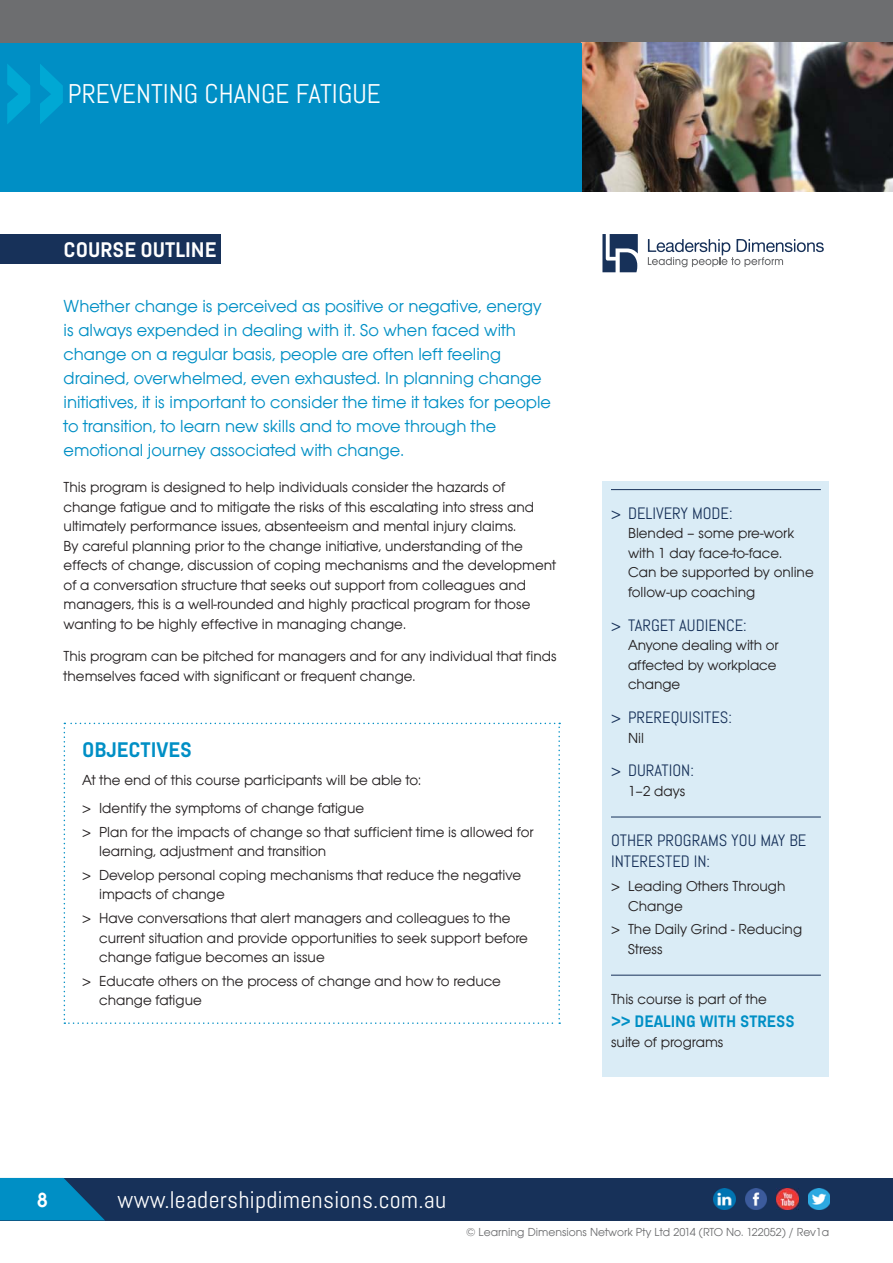
<style>
.page{position:relative;width:893px;height:1263px;background:#fff}
.page>*{position:absolute;margin:0;border:0;box-sizing:border-box;transform-origin:0 0}
.t1{font:27px "Abel Pro";color:#fff}
.t2{font:24px "Abel Pro";letter-spacing:.01em;color:#fff}
.t3{font:700 21px "Abel Pro";color:#fff}
.t4{font:700 21px "Abel Pro";color:#008fc5}
.t5{font:600 21px "Avant Gar Got Itc TEE";color:#fff}
.t6{font:18px/24px "Avant Gar Got Itc TEE";color:#008fc5}
.t7{font:16.5px/21px "Abel Pro";color:#173159}
.t8{font:700 16.5px "Abel Pro";color:#008fc5}
.t9{font:15px/19.5px "Avant Gar Got Itc TEE";color:#231f20}
.t10{font:12px "Avant Gar Got Itc TEE";color:#6d6e70}
.s1{font-family:"Helvetica Neue LT Std"}
</style>
<div class="page">
<div style="left:0;top:234px;width:221px;height:30px;background:#173159"></div>
<div style="left:0;top:0;width:892px;height:43px;background:#6d6e70"></div>
<div style="left:0;top:1178px;width:892px;height:42px;background:#173159"></div>
<svg style="left:0;top:1178px;width:105px;height:42px"></svg>
<img style="left:714px;top:1189px;width:21px;height:21px">
<img style="left:745px;top:1189px;width:21px;height:21px">
<img style="left:776px;top:1189px;width:22px;height:21px">
<img style="left:808px;top:1189px;width:21px;height:21px">
<svg style="left:602px;top:234px;width:35px;height:38px"></svg>
<svg style="left:647px;top:239px;width:176px;height:28px"></svg>
<div style="left:602px;top:481px;width:227px;height:595px;background:#daecf6"></div>
<hr style="left:611px;top:489px;width:209px;height:1px;background:#173159">
<hr style="left:611px;top:817px;width:209px;height:1px;background:#173159">
<hr style="left:611px;top:975px;width:209px;height:1px;background:#173159">
<svg style="left:64px;top:723px;width:496px;height:301px"></svg>
<img style="left:581px;top:43px;width:311px;height:148px">
<div style="left:0;top:43px;width:581px;height:148px;background:#008fc5"></div>
<svg style="left:7px;top:64px;width:56px;height:60px"></svg>
<h1 class="t1" style="left:68px;top:84px;width:314px">PREVENTING CHANGE FATIGUE</h1>
<h3 class="t3" style="left:64px;top:242px;width:154px">COURSE OUTLINE</h3>
<p class="t6" style="left:64px;top:293px;width:489px">Whether change is perceived as positive or negative, energy is always expended in dealing with it. So when faced with change on a regular basis, people are often left feeling drained, overwhelmed, even exhausted. In planning change initiatives, it is important to consider the time it takes for people to transition, to learn new skills and to move through the emotional journey associated with change.</p>
<p class="t9" style="left:64px;top:477px;width:494px">This program is designed to help individuals consider the hazards of change fatigue and to mitigate the risks of this escalating into stress and ultimately performance issues, absenteeism and mental injury claims.<br>By careful planning prior to the change initiative, understanding of the effects of change, discussion of coping mechanisms and the development of a conversation structure that seeks out support from colleagues and managers, this is a well-rounded and highly practical program for those wanting to be highly effective in managing change.</p>
<p class="t9" style="left:64px;top:646px;width:494px">This program can be pitched for managers and for any individual that finds themselves faced with significant or frequent change.</p>
<h3 class="t4" style="left:82px;top:742px;width:111px">OBJECTIVES</h3>
<p class="t9" style="left:82px;top:765px;width:340px;line-height:28px">At the end of this course participants will be able to: <span class="s1">&gt;</span> Identify the symptoms of change fatigue</p>
<p class="t9" style="left:99px;top:821px;width:436px;text-indent:-17px"><span class="s1">&gt;</span> Plan for the impacts of change so that sufficient time is allowed for learning, adjustment and transition</p>
<p class="t9" style="left:99px;top:865px;width:423px;text-indent:-17px"><span class="s1">&gt;</span> Develop personal coping mechanisms that reduce the negative impacts of change</p>
<p class="t9" style="left:99px;top:908px;width:430px;text-indent:-17px"><span class="s1">&gt;</span> Have conversations that alert managers and colleagues to the current situation and provide opportunities to seek support before change fatigue becomes an issue</p>
<p class="t9" style="left:99px;top:971px;width:403px;text-indent:-17px"><span class="s1">&gt;</span> Educate others on the process of change and how to reduce change fatigue</p>
<p class="t7" style="left:611px;top:505px;width:123px"><span class="s1">&gt;</span> DELIVERY MODE:</p>
<p class="t9" style="left:628px;top:523px;width:187px">Blended – some pre-work with 1 day face-to-face.<br>Can be supported by online follow-up coaching</p>
<p class="t7" style="left:611px;top:617px;width:137px"><span class="s1">&gt;</span> TARGET AUDIENCE:</p>
<p class="t9" style="left:628px;top:635px;width:152px">Anyone dealing with or affected by workplace change</p>
<p class="t7" style="left:611px;top:709px;width:123px"><span class="s1">&gt;</span> PREREQUISITES:</p>
<p class="t9" style="left:628px;top:727px;width:17px">Nil</p>
<p class="t7" style="left:611px;top:762px;width:84px"><span class="s1">&gt;</span> DURATION:</p>
<p class="t9" style="left:628px;top:781px;width:59px">1–2 days</p>
<p class="t7" style="left:611px;top:832px;width:197px">OTHER PROGRAMS YOU MAY BE<br>INTERESTED IN:</p>
<p class="t9" style="left:628px;top:876px;width:159px;text-indent:-17px"><span class="s1">&gt;</span> Leading Others Through<br>Change</p>
<p class="t9" style="left:628px;top:919px;width:176px;text-indent:-17px"><span class="s1">&gt;</span> The Daily Grind - Reducing<br>Stress</p>
<p class="t9" style="left:611px;top:989px;width:157px">This course is part of the</p>
<p class="t8" style="left:611px;top:1015px;width:185px">&gt;&gt; DEALING WITH STRESS</p>
<p class="t9" style="left:611px;top:1031px;width:114px">suite of programs</p>
<h3 class="t5" style="left:37px;top:1187px;width:12px">8</h3>
<h2 class="t2" style="left:118px;top:1191px;width:330px">www.leadershipdimensions.com.au</h2>
<p class="t10" style="left:466px;top:1224px;width:365px">© Learning Dimensions Network Pty Ltd 2014 (RTO No. 122052) / Rev1a</p>
</div>
